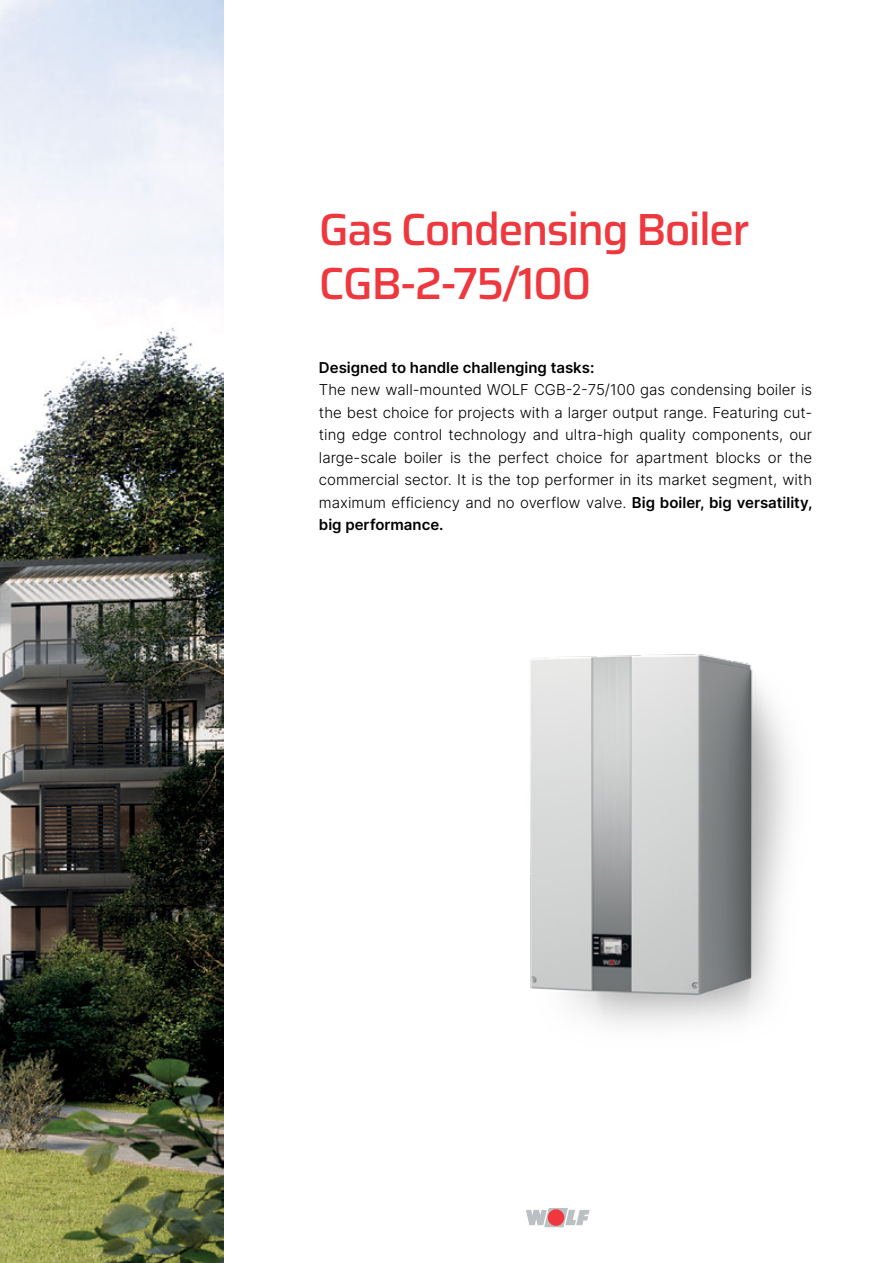
<style>
.page{position:relative;width:893px;height:1263px;background:#fff}
.page>*{position:absolute;margin:0;border:0;box-sizing:border-box;transform-origin:0 0}
.t1{font:500 45px/54px "Saira";letter-spacing:-.04em;color:#ef373e}
.t2{font:300 15px/22.5px "Inter";color:#000;text-align:justify}
.t3{font:600 15px "Inter";color:#000}
.s1{font-weight:600}
</style>
<div class="page">
<img style="left:0;top:0;width:223px;height:1263px">
<svg style="left:526px;top:1208px;width:64px;height:19px"></svg>
<div style="left:548px;top:1209px;width:16px;height:17px;background:#ef373e;border-radius:50%"></div>
<img style="left:530px;top:654px;width:260px;height:371px">
<h1 class="t1" style="left:319px;top:200px;width:432px">Gas Condensing Boiler<br>CGB-2-75/100</h1>
<p class="t3" style="left:319px;top:356px;width:277px">Designed to handle challenging tasks:</p>
<p class="t2" style="left:319px;top:378px;width:495px">The new wall-mounted WOLF CGB-2-75/100 gas condensing boiler is the best choice for projects with a larger output range. Featuring cut&shy;ting edge control technology and ultra-high quality components, our large-scale boiler is the perfect choice for apartment blocks or the commercial sector. It is the top performer in its market segment, with maximum efficiency and no overflow valve. <span class="s1">Big boiler, big versatility, big performance.</span></p>
</div>
